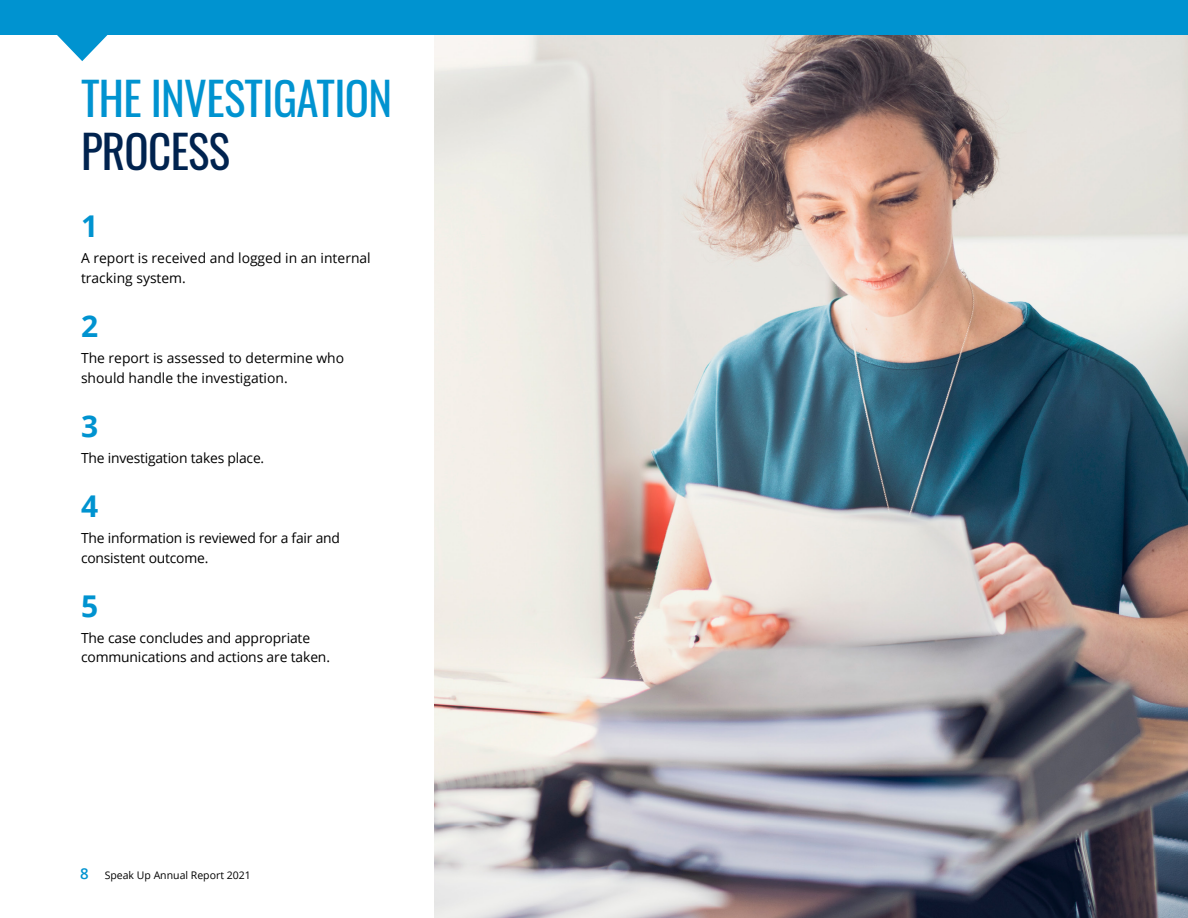
<style>
.page{position:relative;width:1188px;height:918px;background:#fff}
.page>*{position:absolute;margin:0;border:0;box-sizing:border-box;transform-origin:0 0}
.ETHICs-H1_Large{font:45px/52.5px "Oswald";letter-spacing:-.015em;color:#0093d0}
.Ethics-Numbers{font:700 30px "Open Sans";color:#0093d0}
.FLI-BodyText{font:13.8px/19.5px "Open Sans";letter-spacing:-.01em;color:#000}
.t1{font:10.5px "Open Sans";color:#000}
.s1{color:#00234f}
.s2{font-weight:600;font-size:15px;color:#0093d0}
</style>
<div class="page">
<img style="left:435px;top:35px;width:753px;height:883px">
<div style="left:0;top:0;width:1188px;height:35px;background:#0093d0"></div>
<svg style="left:57px;top:35px;width:51px;height:26px"></svg>
<p class="ETHICs-H1_Large" style="left:81px;top:68px;width:313px">THE INVESTIGATION<br><span class="s1">PROCESS</span></p>
<p class="Ethics-Numbers" style="left:81px;top:205px;width:19px">1</p>
<p class="FLI-BodyText" style="left:81px;top:248px;width:291px">A report is received and logged in an internal tracking system.</p>
<p class="Ethics-Numbers" style="left:81px;top:305px;width:19px">2</p>
<p class="FLI-BodyText" style="left:81px;top:348px;width:265px">The report is assessed to determine who should handle the investigation.</p>
<p class="Ethics-Numbers" style="left:81px;top:405px;width:19px">3</p>
<p class="FLI-BodyText" style="left:81px;top:448px;width:183px">The investigation takes place.</p>
<p class="Ethics-Numbers" style="left:81px;top:485px;width:19px">4</p>
<p class="FLI-BodyText" style="left:81px;top:528px;width:261px">The information is reviewed for a fair and consistent outcome.</p>
<p class="Ethics-Numbers" style="left:81px;top:585px;width:19px">5</p>
<p class="FLI-BodyText" style="left:81px;top:628px;width:251px">The case concludes and appropriate communications and actions are taken.</p>
<p class="t1" style="left:80px;top:868px;width:172px"><span class="s2">8</span> Speak Up Annual Report 2021</p>
</div>
